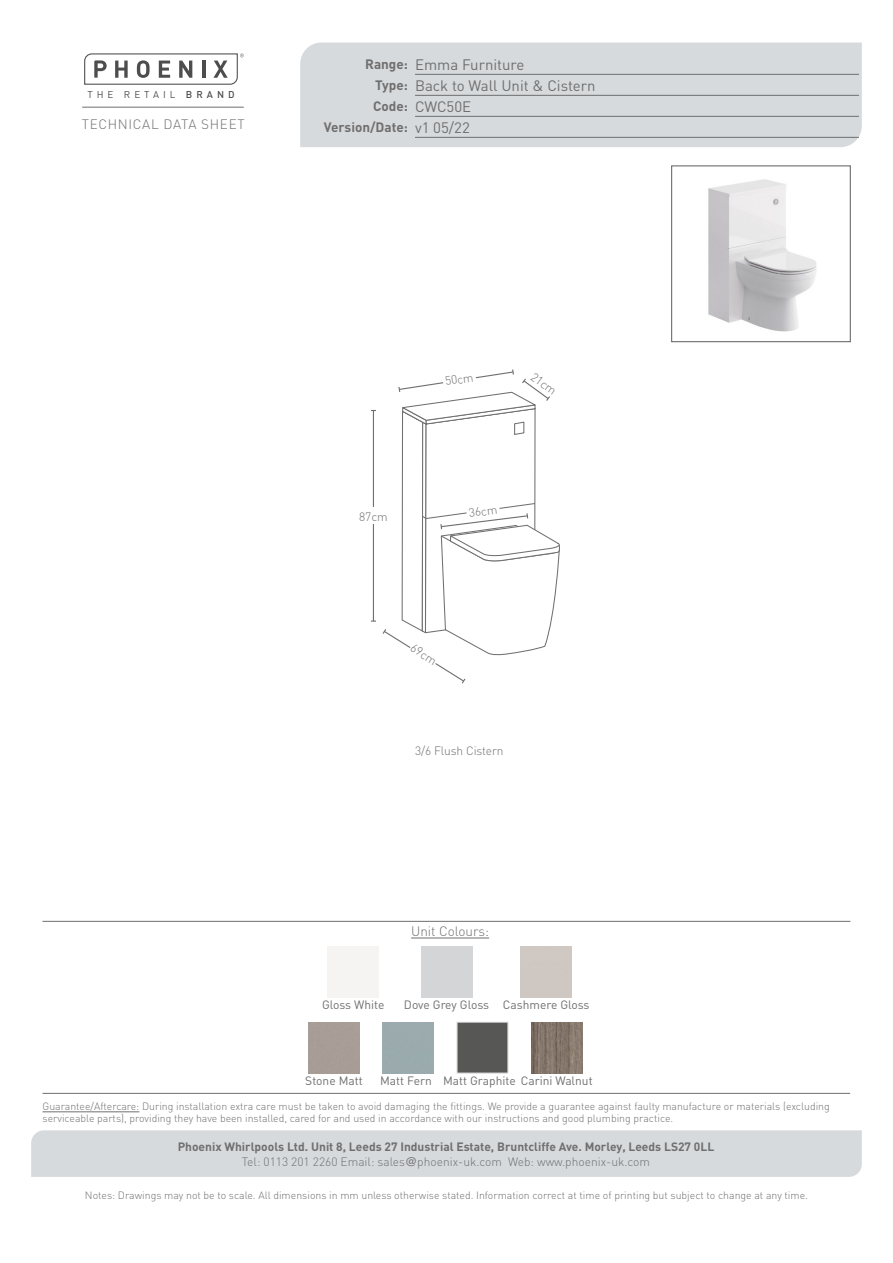
<style>
.page{position:relative;width:893px;height:1263px;background:#fff}
.page>*{position:absolute;margin:0;border:0;box-sizing:border-box;transform-origin:0 0}
.technical_header_det{font:15px "DIN";color:#706f6f}
.t1{font:700 13.5px/21px "DIN";color:#706f6f;text-align:justify}
.t2{font:300 13.5px "DIN";letter-spacing:.04em;color:#706f6f}
.t3{font:300 13.5px "DIN";color:#706f6f}
.t4{font:700 12px/15px "DIN";color:#706f6f;text-align:center}
.Details{font:12px "DIN";color:#706f6f}
.t5{font:300 12px "DIN";letter-spacing:-.01em;color:#706f6f}
.t6{font:300 10.5px/12px "DIN";color:#706f6f}
.t7{font:9.75px "DIN";letter-spacing:.41em;color:#000}
.s1{font-weight:500}
.s2{font-weight:300}
.s3{font-family:"Helvetica";font-weight:400}
</style>
<div class="page">
<svg style="left:84px;top:53px;width:160px;height:32px"></svg>
<div style="left:300px;top:43px;width:562px;height:104px;background:#d6dadd"></div>
<div style="left:31px;top:1130px;width:831px;height:47px;background:#d6dadd"></div>
<hr style="left:82px;top:107px;width:162px;height:1px;background:#706f6f">
<hr style="left:43px;top:921px;width:807px;height:1px;background:#706f6f">
<hr style="left:43px;top:1093px;width:807px;height:1px;background:#706f6f">
<hr style="left:415px;top:74px;width:444px;height:1px;background:#706f6f">
<hr style="left:415px;top:95px;width:444px;height:1px;background:#706f6f">
<hr style="left:415px;top:116px;width:444px;height:1px;background:#706f6f">
<hr style="left:415px;top:137px;width:444px;height:1px;background:#706f6f">
<hr style="left:43px;top:1111px;width:96px;height:1px;background:#706f6f">
<svg style="left:371px;top:369px;width:189px;height:315px"></svg>
<img style="left:708px;top:179px;width:109px;height:153px">
<div style="left:671px;top:165px;width:180px;height:177px;border:1px solid #706f6f"></div>
<hr style="left:411px;top:938px;width:78px;height:1px;background:#706f6f">
<img style="left:531px;top:1022px;width:51px;height:51px">
<svg style="left:457px;top:1022px;width:51px;height:51px"></svg>
<p class="t7" style="left:87px;top:88px;width:149px">THE RETAIL <span class="s1">BRAND</span></p>
<p class="t1" style="left:373px;top:53px;width:36px;text-indent:-8px">Range:<br>Type:<br>Code:</p>
<p class="t2" style="left:82px;top:115px;width:164px">TECHNICAL DATA SHEET</p>
<p class="t1" style="left:324px;top:116px;width:86px">Version/Date:</p>
<p class="technical_header_det" style="left:415px;top:55px;width:111px">Emma Furniture</p>
<p class="technical_header_det" style="left:415px;top:76px;width:182px">Back to Wall Unit &amp; Cistern</p>
<p class="technical_header_det" style="left:415px;top:97px;width:58px">CWC50E</p>
<p class="technical_header_det" style="left:415px;top:118px;width:56px">v1 05/22</p>
<p class="t5" style="left:359px;top:509px;width:30px">87cm</p>
<p class="t5" style="left:444px;top:374px;width:30px;rotate:-8deg">50cm</p>
<p class="t5" style="left:537px;top:369px;width:30px;rotate:36deg">21cm</p>
<p class="t5" style="left:468px;top:506px;width:30px;rotate:-8deg">36cm</p>
<p class="t5" style="left:416px;top:640px;width:30px;rotate:32deg">69cm</p>
<p class="t5" style="left:415px;top:743px;width:90px">3/6 Flush Cistern</p>
<p class="t3" style="left:411px;top:923px;width:80px">Unit Colours:</p>
<p class="Details" style="left:322px;top:997px;width:64px">Gloss White</p>
<p class="Details" style="left:404px;top:997px;width:87px">Dove Grey Gloss</p>
<p class="Details" style="left:503px;top:997px;width:88px">Cashmere Gloss</p>
<p class="Details" style="left:305px;top:1074px;width:59px">Stone Matt</p>
<p class="Details" style="left:380px;top:1074px;width:53px">Matt Fern</p>
<p class="Details" style="left:443px;top:1074px;width:151px">Matt Graphite Carini Walnut</p>
<p class="t6" style="left:43px;top:1100px;width:789px">Guarantee/Aftercare: During installation extra care must be taken to avoid damaging the fittings. We provide a guarantee against faulty manufacture or materials (excluding serviceable parts), providing they have been installed, cared for and used in accordance with our instructions and good plumbing practice.</p>
<p class="t4" style="left:178px;top:1139px;width:538px">Phoenix Whirlpools Ltd. Unit 8, Leeds 27 Industrial Estate, Bruntcliffe Ave. Morley, Leeds LS27 0LL<br><span class="s2">Tel: 0113 201 2260 Email: sales</span><span class="s3">@</span><span class="s2">phoenix-uk.com Web: www.phoenix-uk.com</span></p>
<p class="t6" style="left:85px;top:1189px;width:725px">Notes: Drawings may not be to scale. All dimensions in mm unless otherwise stated. Information correct at time of printing but subject to change at any time.</p>
</div>
